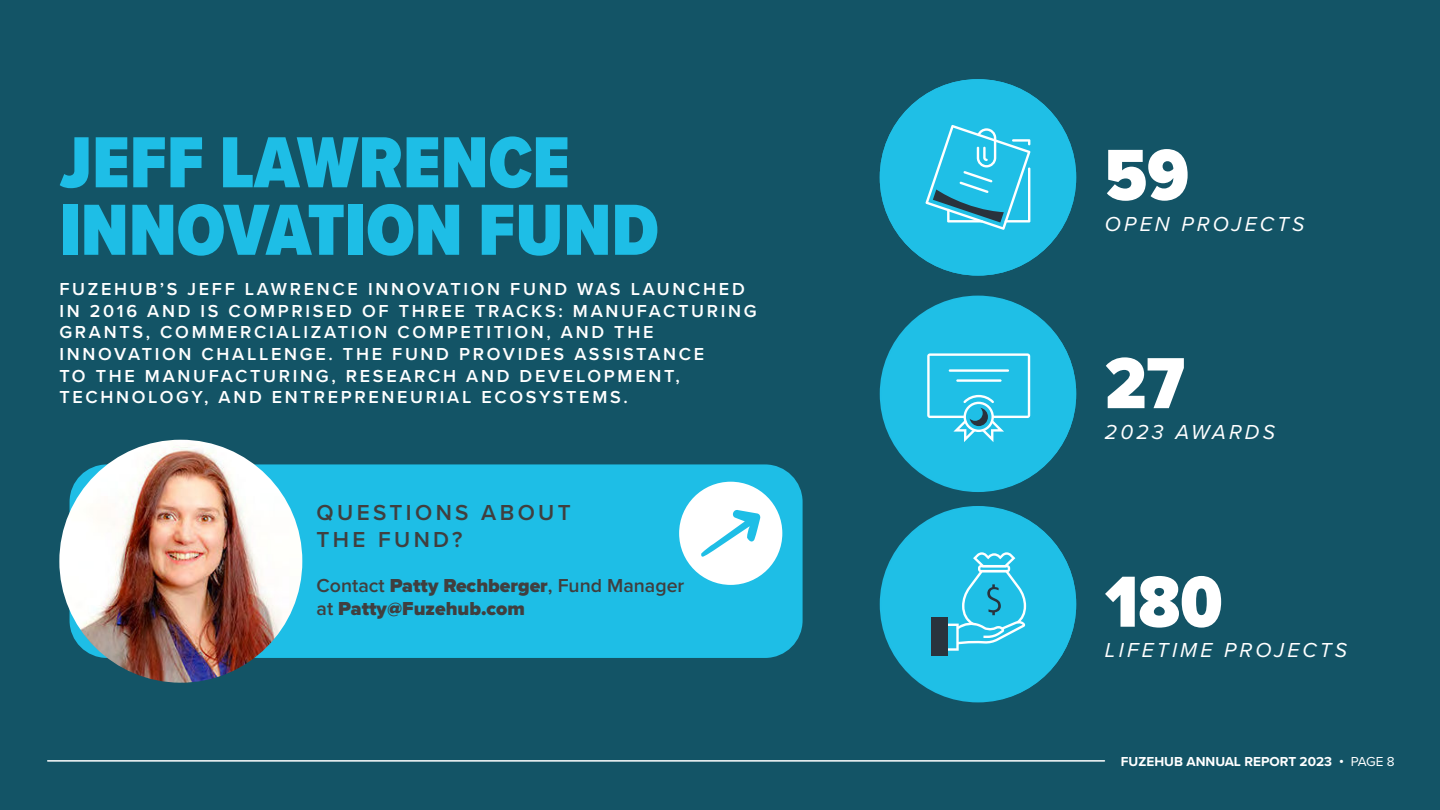
<style>
.page{position:relative;width:1440px;height:810px;background:#135466}
.page>*{position:absolute;margin:0;border:0;box-sizing:border-box;transform-origin:0 0}
.t1{font:900 75px/67.5px "Proxima Nova Cond";color:#1ebee6}
.t2{font:900 75px "Proxima Nova Cond";color:#fff}
.t3{font:600 22.5px/27px "Proxima Nova";letter-spacing:.15em;color:#403f3f}
.t4{font:italic 21px "Proxima Nova";letter-spacing:.15em;color:#fff}
.t5{font:900 19.5px/23.4px "Proxima Nova";color:#403f3f}
.t6{font:600 18px/21.6px "Proxima Nova";letter-spacing:.15em;color:#fff}
.t7{font:700 13.5px "Proxima Nova";color:#fff}
.s1{font-weight:600}
.s2{font-weight:400}
</style>
<div class="page">
<hr style="left:48px;top:760px;width:1056px;height:2px;background:#fff">
<div style="left:70px;top:464px;width:733px;height:194px;background:#1ebee6;border-radius:37px"></div>
<img style="left:59px;top:440px;width:243px;height:243px;border-radius:122px">
<div style="left:679px;top:482px;width:103px;height:103px;background:#fff;border-radius:50%"></div>
<svg style="left:701px;top:510px;width:60px;height:47px"></svg>
<div style="left:880px;top:79px;width:196px;height:197px;background:#1fbfe6;border-radius:50%"></div>
<svg style="left:925px;top:125px;width:106px;height:105px"></svg>
<div style="left:881px;top:296px;width:195px;height:195px;background:#1fbfe6;border-radius:50%"></div>
<svg style="left:927px;top:353px;width:103px;height:89px"></svg>
<hr style="left:956px;top:379px;width:46px;height:3px;background:#fff">
<hr style="left:949px;top:369px;width:60px;height:3px;background:#fff">
<div style="left:881px;top:507px;width:195px;height:195px;background:#1fbfe6;border-radius:50%"></div>
<svg style="left:948px;top:552px;width:78px;height:99px"></svg>
<div style="left:931px;top:618px;width:17px;height:38px;background:#29333d"></div>
<h1 class="t1" style="left:59px;top:128px;width:601px">JEFF LAWRENCE<br>INNOVATION FUND</h1>
<p class="t6" style="left:59px;top:279px;width:699px">FUZEHUB’S JEFF LAWRENCE INNOVATION FUND WAS LAUNCHED IN 2016 AND IS COMPRISED OF THREE TRACKS: MANUFACTURING GRANTS, COMMERCIALIZATION COMPETITION, AND THE INNOVATION CHALLENGE. THE FUND PROVIDES ASSISTANCE<br>TO THE MANUFACTURING, RESEARCH AND DEVELOPMENT, TECHNOLOGY, AND ENTREPRENEURIAL ECOSYSTEMS.</p>
<p class="t3" style="left:317px;top:500px;width:256px">QUESTIONS ABOUT<br>THE FUND?</p>
<p class="t5" style="left:317px;top:575px;width:369px"><span class="s1">Contact</span> Patty Rechberger<span class="s1">, Fund Manager at</span> Patty@Fuzehub.com</p>
<h1 class="t2" style="left:1105px;top:142px;width:85px">59</h1>
<p class="t4" style="left:1105px;top:214px;width:201px">OPEN PROJECTS</p>
<h1 class="t2" style="left:1105px;top:351px;width:81px">27</h1>
<p class="t4" style="left:1105px;top:422px;width:172px">2023 AWARDS</p>
<h1 class="t2" style="left:1105px;top:569px;width:119px">180</h1>
<p class="t4" style="left:1105px;top:641px;width:244px">LIFETIME PROJECTS</p>
<p class="t7" style="left:1121px;top:756px;width:275px">FUZEHUB ANNUAL REPORT 2023 • <span class="s2">PAGE 8</span></p>
</div>
